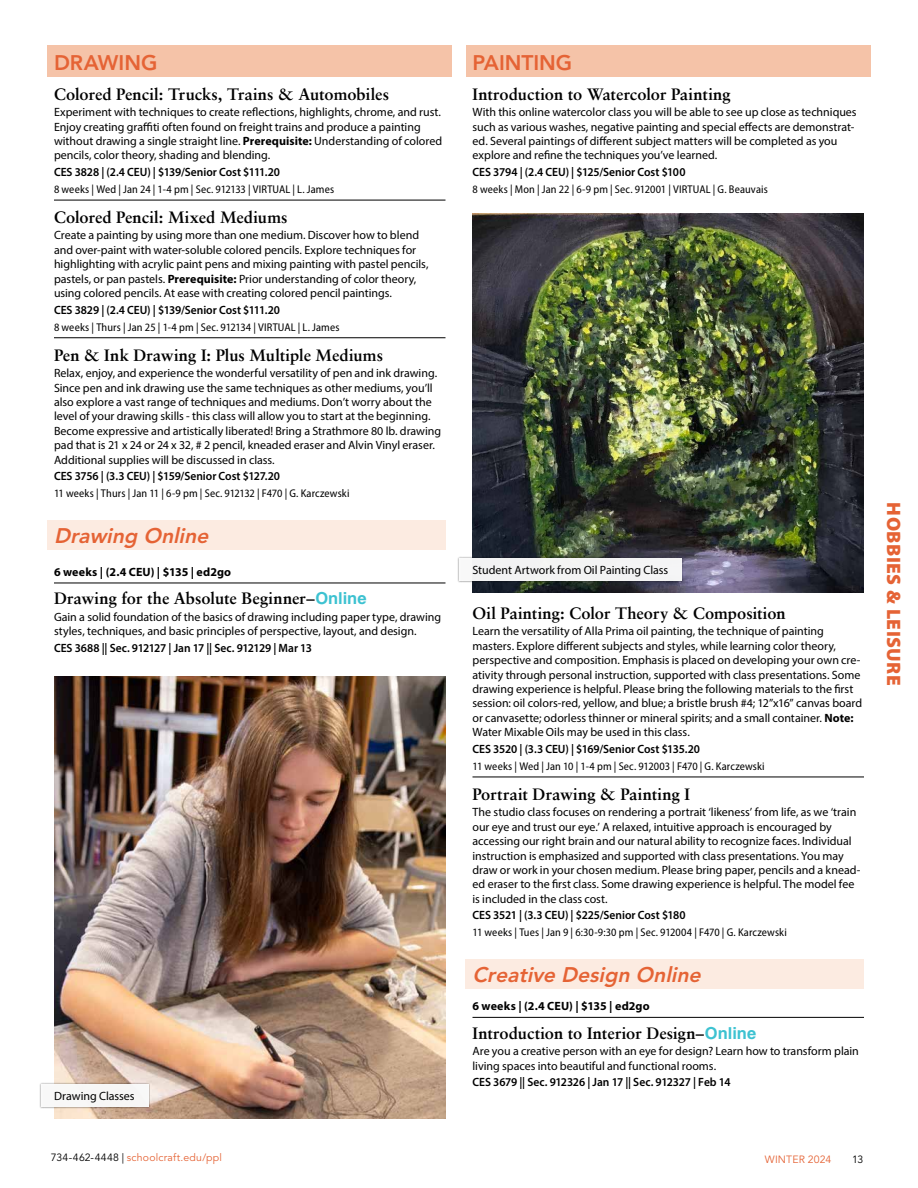
<style>
.page{position:relative;width:918px;height:1188px;background:#fff}
.page>*{position:absolute;margin:0;border:0;box-sizing:border-box;transform-origin:0 0}
.t1{font:italic 800 21px "Avenir LT Std";color:#e56335}
.t2{font:800 21px "Avenir LT Std";letter-spacing:-.005em;color:#e56335}
.t3{font:900 19.5px "Myriad Pro";letter-spacing:.02em;color:#e56335}
.t4{font:700 16.5px "Sabon LT Pro";letter-spacing:.005em;color:#000}
.t5{font:12px/14.4px "Myriad Pro";letter-spacing:-.005em;color:#000}
.t6{font:600 12px "Myriad Pro";letter-spacing:-.005em;color:#000;scale:.96 1}
.t7{font:700 12px "Myriad Pro";letter-spacing:.01em;color:#000}
.t8{font:semi-condensed 11.25px "Myriad Pro";letter-spacing:.01em;color:#000}
.t9{font:10.5px "Avenir LT Std";letter-spacing:.02em;color:#e56335}
.t10{font:10.5px "Avenir LT Std";color:#000}
.s1{font-weight:700}
.s2{font-family:"Helvetica LT Std";color:#3dc2d1}
.s3{color:#000}
</style>
<div class="page">
<div style="left:47px;top:45px;width:405px;height:32px;background:#f5c3a8"></div>
<hr style="left:54px;top:200px;width:392px;height:1px;background:#000">
<hr style="left:54px;top:337px;width:392px;height:1px;background:#000">
<div style="left:47px;top:520px;width:399px;height:30px;background:#fcebe1"></div>
<hr style="left:54px;top:583px;width:392px;height:1px;background:#000">
<div style="left:466px;top:45px;width:405px;height:32px;background:#f5c3a8"></div>
<hr style="left:472px;top:777px;width:392px;height:1px;background:#000">
<div style="left:466px;top:959px;width:398px;height:30px;background:#fcebe1"></div>
<hr style="left:472px;top:1017px;width:392px;height:1px;background:#000">
<img style="left:54px;top:676px;width:392px;height:443px">
<div style="left:39px;top:1082px;width:111px;height:27px;background:#000;opacity:.5"></div>
<div style="left:41px;top:1084px;width:107px;height:23px;background:#f7f6f6"></div>
<img style="left:472px;top:213px;width:392px;height:380px">
<div style="left:457px;top:556px;width:227px;height:27px;background:#000;opacity:.5"></div>
<div style="left:459px;top:559px;width:223px;height:22px;background:#f3f3f3"></div>
<h1 class="t2" style="left:54px;top:50px;width:105px">DRAWING</h1>
<h3 class="t4" style="left:54px;top:84px;width:337px">Colored Pencil: Trucks, Trains &amp; Automobiles</h3>
<p class="t5" style="left:54px;top:105px;width:390px">Experiment with techniques to create reflections, highlights, chrome, and rust.<br>Enjoy creating graffiti often found on freight trains and produce a painting without drawing a single straight line. <span class="s1">Prerequisite:</span> Understanding of colored pencils, color theory, shading and blending.</p>
<p class="t6" style="left:54px;top:164px;width:237px">CES 3828 | (2.4 CEU) | $139/Senior Cost $111.20</p>
<p class="t8" style="left:54px;top:182px;width:282px">8 weeks | Wed | Jan 24 | 1-4 pm | Sec. 912133 | VIRTUAL | L. James</p>
<h3 class="t4" style="left:54px;top:207px;width:235px">Colored Pencil: Mixed Mediums</h3>
<p class="t5" style="left:54px;top:228px;width:376px">Create a painting by using more than one medium. Discover how to blend and over-paint with water-soluble colored pencils. Explore techniques for highlighting with acrylic paint pens and mixing painting with pastel pencils, pastels, or pan pastels. <span class="s1">Prerequisite:</span> Prior understanding of color theory, using colored pencils. At ease with creating colored pencil paintings.</p>
<p class="t6" style="left:54px;top:302px;width:237px">CES 3829 | (2.4 CEU) | $139/Senior Cost $111.20</p>
<p class="t8" style="left:54px;top:320px;width:287px">8 weeks | Thurs | Jan 25 | 1-4 pm | Sec. 912134 | VIRTUAL | L. James</p>
<h3 class="t4" style="left:54px;top:344px;width:331px">Pen &amp; Ink Drawing I: Plus Multiple Mediums</h3>
<p class="t5" style="left:54px;top:366px;width:389px">Relax, enjoy, and experience the wonderful versatility of pen and ink drawing.<br>Since pen and ink drawing use the same techniques as other mediums, you’ll also explore a vast range of techniques and mediums. Don’t worry about the level of your drawing skills - this class will allow you to start at the beginning.<br>Become expressive and artistically liberated! Bring a Strathmore 80 lb. drawing pad that is 21 x 24 or 24 x 32, # 2 pencil, kneaded eraser and Alvin Vinyl eraser.<br>Additional supplies will be discussed in class.</p>
<p class="t6" style="left:54px;top:468px;width:237px">CES 3756 | (3.3 CEU) | $159/Senior Cost $127.20</p>
<p class="t8" style="left:54px;top:487px;width:297px">11 weeks | Thurs | Jan 11 | 6-9 pm | Sec. 912132 | F470 | G. Karczewski</p>
<h1 class="t1" style="left:54px;top:523px;width:161px">Drawing Online</h1>
<p class="t7" style="left:54px;top:564px;width:179px">6 weeks | (2.4 CEU) | $135 | ed2go</p>
<h3 class="t4" style="left:54px;top:588px;width:314px">Drawing for the Absolute Beginner–<span class="s2">Online</span></h3>
<p class="t5" style="left:54px;top:610px;width:389px">Gain a solid foundation of the basics of drawing including paper type, drawing styles, techniques, and basic principles of perspective, layout, and design.</p>
<p class="t6" style="left:54px;top:640px;width:270px">CES 3688 || Sec. 912127 | Jan 17 || Sec. 912129 | Mar 13</p>
<p class="t5" style="left:54px;top:1089px;width:82px">Drawing Classes</p>
<h1 class="t2" style="left:472px;top:50px;width:101px">PAINTING</h1>
<h3 class="t4" style="left:472px;top:84px;width:260px">Introduction to Watercolor Painting</h3>
<p class="t5" style="left:472px;top:105px;width:386px">With this online watercolor class you will be able to see up close as techniques such as various washes, negative painting and special effects are demonstrat&shy;ed. Several paintings of different subject matters will be completed as you explore and refine the techniques you’ve learned.</p>
<p class="t6" style="left:472px;top:164px;width:223px">CES 3794 | (2.4 CEU) | $125/Senior Cost $100</p>
<p class="t8" style="left:472px;top:182px;width:297px">8 weeks | Mon | Jan 22 | 6-9 pm | Sec. 912001 | VIRTUAL | G. Beauvais</p>
<p class="t5" style="left:472px;top:563px;width:197px">Student Artwork from Oil Painting Class</p>
<h3 class="t4" style="left:472px;top:603px;width:315px">Oil Painting: Color Theory &amp; Composition</h3>
<p class="t5" style="left:472px;top:624px;width:391px">Learn the versatility of Alla Prima oil painting, the technique of painting masters. Explore different subjects and styles, while learning color theory, perspective and composition. Emphasis is placed on developing your own cre&shy;ativity through personal instruction, supported with class presentations. Some drawing experience is helpful. Please bring the following materials to the first session: oil colors-red, yellow, and blue; a bristle brush #4; 12”x16” canvas board or canvasette; odorless thinner or mineral spirits; and a small container. <span class="s1">Note:<br></span>Water Mixable Oils may be used in this class.</p>
<p class="t6" style="left:472px;top:741px;width:239px">CES 3520 | (3.3 CEU) | $169/Senior Cost $135.20</p>
<p class="t8" style="left:472px;top:759px;width:294px">11 weeks | Wed | Jan 10 | 1-4 pm | Sec. 912003 | F470 | G. Karczewski</p>
<h3 class="t4" style="left:472px;top:784px;width:219px">Portrait Drawing &amp; Painting I</h3>
<p class="t5" style="left:472px;top:805px;width:389px">The studio class focuses on rendering a portrait ‘likeness’ from life, as we ‘train our eye and trust our eye.’ A relaxed, intuitive approach is encouraged by accessing our right brain and our natural ability to recognize faces. Individual instruction is emphasized and supported with class presentations. You may draw or work in your chosen medium. Please bring paper, pencils and a knead&shy;ed eraser to the first class. Some drawing experience is helpful. The model fee is included in the class cost.</p>
<p class="t6" style="left:472px;top:908px;width:224px">CES 3521 | (3.3 CEU) | $225/Senior Cost $180</p>
<p class="t8" style="left:472px;top:926px;width:316px">11 weeks | Tues | Jan 9 | 6:30-9:30 pm | Sec. 912004 | F470 | G. Karczewski</p>
<h1 class="t1" style="left:472px;top:962px;width:235px">Creative Design Online</h1>
<p class="t7" style="left:472px;top:999px;width:179px">6 weeks | (2.4 CEU) | $135 | ed2go</p>
<h3 class="t4" style="left:472px;top:1023px;width:285px">Introduction to Interior Design–<span class="s2">Online</span></h3>
<p class="t5" style="left:472px;top:1044px;width:388px">Are you a creative person with an eye for design? Learn how to transform plain living spaces into beautiful and functional rooms.</p>
<p class="t6" style="left:472px;top:1075px;width:270px">CES 3679 || Sec. 912326 | Jan 17 || Sec. 912327 | Feb 14</p>
<p class="t9" style="left:51px;top:1151px;width:173px"><span class="s3">734-462-4448 |</span> schoolcraft.edu/ppl</p>
<p class="t9" style="left:765px;top:1154px;width:68px">WINTER 2024</p>
<p class="t10" style="left:852px;top:1154px;width:13px">13</p>
<h2 class="t3" style="left:907px;top:502px;width:185px;rotate:90deg">HOBBIES &amp; LEISURE</h2>
</div>
